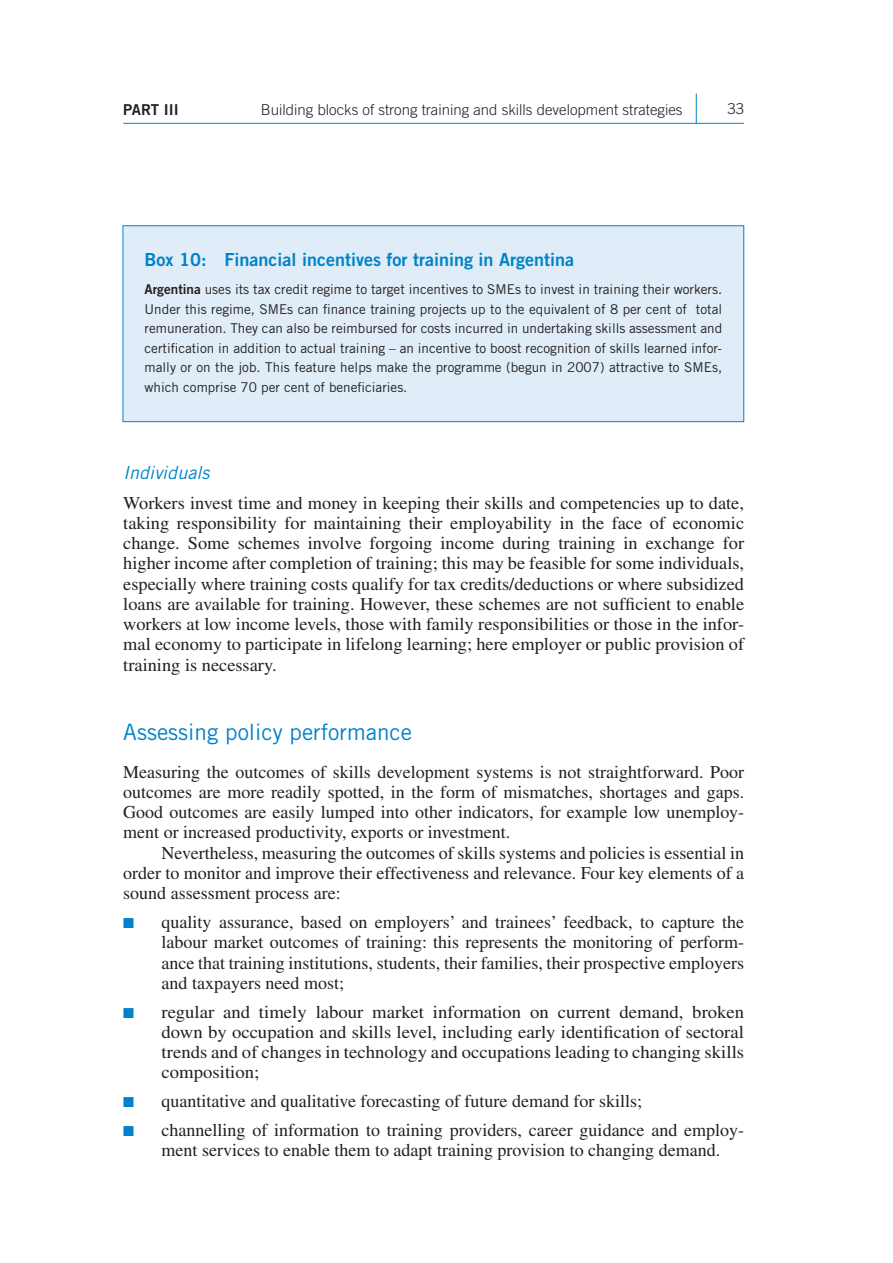
<style>
.page{position:relative;width:893px;height:1263px;background:#fff}
.page>*{position:absolute;margin:0;border:0;box-sizing:border-box;transform-origin:0 0}
.titre_B{font:22.5px "Trade Gothic";color:#0082c8}
.crt_1er{font:18px/20.2px "Times";color:#231f20;text-align:justify}
.carré{font:18px/20.2px "Times";color:#231f20;text-align:justify}
.carré-2{font:18px/20.2px "Times";color:#231f20;text-align:justify;scale:1.04 1}
.crt{font:18px/20.2px "Times";color:#231f20;text-align:justify}
.box_titre{font:18px "Trade Gothic Bold Two";color:#0082c8}
.titre_D{font:italic 18px "Trade Gothic";color:#0082c8}
.t1{font:300 15px "Trade Gothic";color:#231f20}
.t2{font:15px "Trade Gothic Bold Two";color:#231f20}
.box_crt{font:13.5px/19.5px "Trade Gothic";color:#231f20;text-align:justify}
.s1{font-family:"Trade Gothic Bold Two"}
.s2{color:#0082c8}
</style>
<div class="page">
<hr style="left:123px;top:123px;width:621px;height:1px;background:#0082c8">
<svg style="left:696px;top:94px;width:1px;height:29px"></svg>
<div style="left:123px;top:226px;width:621px;height:196px;background:#e0ecf7"></div>
<div style="left:123px;top:225px;width:621px;height:197px;border:1px solid #0082c8"></div>
<p class="t2" style="left:123px;top:100px;width:57px">PART III</p>
<p class="t1" style="left:261px;top:100px;width:423px">Building blocks of strong training and skills development strategies</p>
<p class="t1" style="left:727px;top:100px;width:18px">33</p>
<p class="box_titre" style="left:145px;top:249px;width:431px">Box 10: Financial incentives for training in Argentina</p>
<p class="box_crt" style="left:145px;top:279px;width:579px"><span class="s1">Argentina</span> uses its tax credit regime to target incentives to SMEs to invest in training their workers.<br>Under this regime, SMEs can finance training projects up to the equivalent of 8 per cent of total remuneration. They can also be reimbursed for costs incurred in undertaking skills assessment and certification in addition to actual training – an incentive to boost recognition of skills learned infor&shy;mally or on the job. This feature helps make the programme (begun in 2007) attractive to SMEs, which comprise 70 per cent of beneficiaries.</p>
<p class="titre_D" style="left:123px;top:461px;width:88px">Individuals</p>
<p class="crt_1er" style="left:123px;top:492px;width:622px">Workers invest time and money in keeping their skills and competencies up to date, taking responsibility for maintaining their employability in the face of economic change. Some schemes involve forgoing income during training in exchange for higher income after completion of training; this may be feasible for some individuals, especially where training costs qualify for tax credits/deductions or where subsidized loans are available for training. However, these schemes are not sufficient to enable workers at low income levels, those with family responsibilities or those in the infor&shy;mal economy to participate in lifelong learning; here employer or public provision of training is necessary.</p>
<p class="titre_B" style="left:123px;top:719px;width:290px">Assessing policy performance</p>
<p class="crt_1er" style="left:123px;top:761px;width:622px">Measuring the outcomes of skills development systems is not straightforward. Poor outcomes are more readily spotted, in the form of mismatches, shortages and gaps.<br>Good outcomes are easily lumped into other indicators, for example low unemploy&shy;ment or increased productivity, exports or investment.</p>
<p class="crt" style="left:123px;top:842px;width:622px;text-indent:38px">Nevertheless, measuring the outcomes of skills systems and policies is essential in order to monitor and improve their effectiveness and relevance. Four key elements of a sound assessment process are:</p>
<p class="carré" style="left:162px;top:912px;width:584px;text-indent:-38px"><span class="s2">■</span> quality assurance, based on employers’ and trainees’ feedback, to capture the labour market outcomes of training: this represents the monitoring of perform&shy;ance that training institutions, students, their families, their prospective employers and taxpayers need most;</p>
<p class="carré-2" style="left:162px;top:1001px;width:562px;text-indent:-38px"><span class="s2">■</span> regular and timely labour market information on current demand, broken down by occupation and skills level, including early identification of sectoral trends and of changes in technology and occupations leading to changing skills composition;</p>
<p class="carré" style="left:123px;top:1091px;width:520px"><span class="s2">■</span> quantitative and qualitative forecasting of future demand for skills;</p>
<p class="carré" style="left:162px;top:1120px;width:584px;text-indent:-38px"><span class="s2">■</span> channelling of information to training providers, career guidance and employ&shy;ment services to enable them to adapt training provision to changing demand.</p>
</div>
